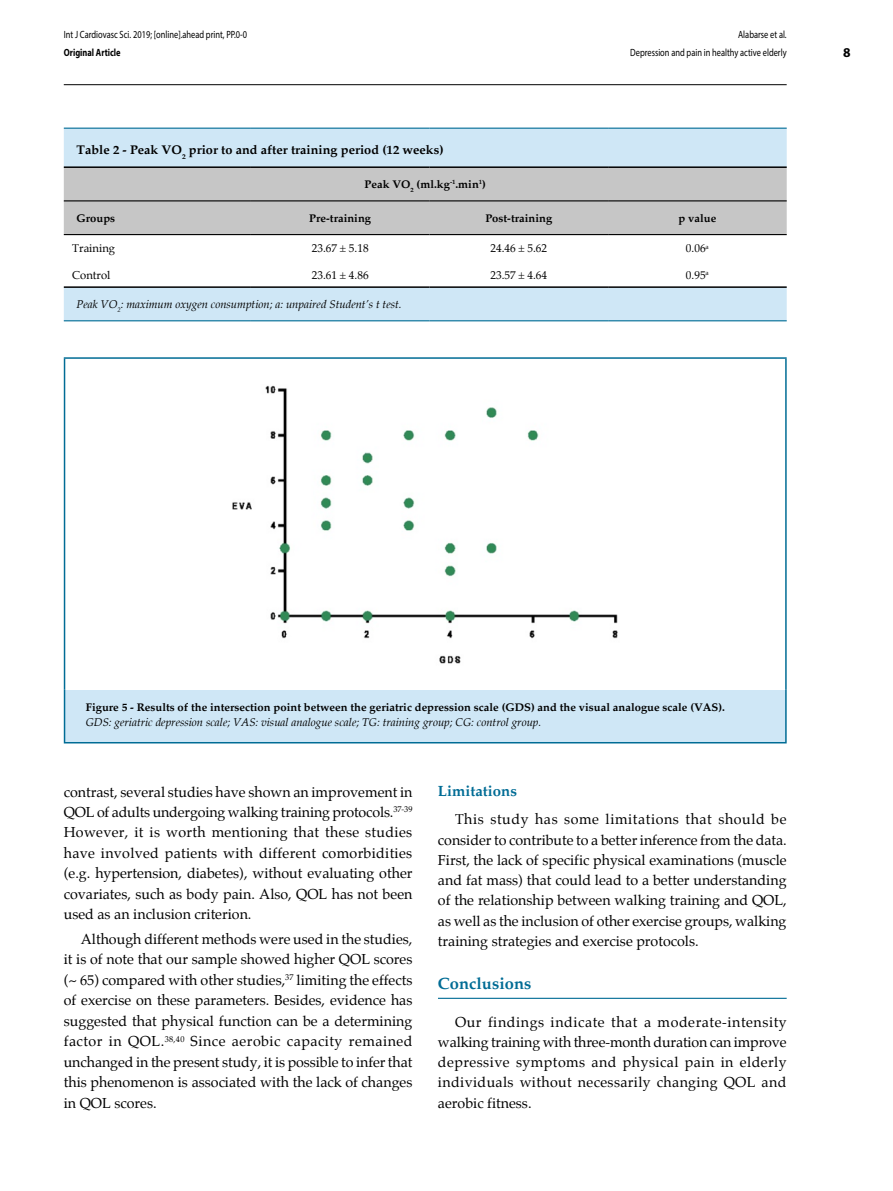
<style>
.page{position:relative;width:893px;height:1191px;background:#fff}
.page>*{position:absolute;margin:0;border:0;box-sizing:border-box;transform-origin:0 0}
.t1{font:700 16.5px "Palatino";color:#006c95}
.t2{font:700 15px "Palatino";color:#006c95}
.t3{font:14.25px/20.4px "Palatino";color:#000;text-align:justify}
.t4{font:700 13.5px "Myriad Pro";color:#000}
.t5{font:700 12.75px "Palatino";color:#000}
.t6{font:700 11.25px "Palatino";color:#000}
.t7{font:italic 11.25px "Palatino";color:#000}
.t8{font:11.25px "Palatino";color:#000}
.t9{font:10.5px/18px "Myriad Pro";color:#000;text-align:right;scale:.8 1}
.t10{font:700 10.5px "Myriad Pro";color:#000;scale:.8 1}
</style>
<div class="page">
<hr style="left:64px;top:84px;width:723px;height:1px;background:#000">
<svg style="left:64px;top:129px;width:723px;height:191px;fill:#cfe7f6"></svg>
<div style="left:64px;top:168px;width:723px;height:66px;background:#c6c6c6"></div>
<hr style="left:64px;top:128px;width:187px;height:1px;background:#006c95">
<hr style="left:251px;top:128px;width:178px;height:1px;background:#006c95">
<hr style="left:429px;top:128px;width:179px;height:1px;background:#006c95">
<hr style="left:608px;top:128px;width:179px;height:1px;background:#006c95">
<hr style="left:64px;top:286px;width:187px;height:2px;background:#000">
<hr style="left:251px;top:286px;width:178px;height:2px;background:#000">
<hr style="left:429px;top:286px;width:179px;height:2px;background:#000">
<hr style="left:608px;top:286px;width:179px;height:2px;background:#000">
<hr style="left:64px;top:320px;width:187px;height:1px;background:#006c95">
<hr style="left:251px;top:320px;width:178px;height:1px;background:#006c95">
<hr style="left:429px;top:320px;width:179px;height:1px;background:#006c95">
<hr style="left:608px;top:320px;width:179px;height:1px;background:#006c95">
<hr style="left:64px;top:166px;width:187px;height:2px;background:#000">
<hr style="left:251px;top:166px;width:178px;height:2px;background:#000">
<hr style="left:429px;top:166px;width:179px;height:2px;background:#000">
<hr style="left:608px;top:166px;width:179px;height:2px;background:#000">
<hr style="left:64px;top:200px;width:187px;height:1px;background:#000">
<hr style="left:251px;top:200px;width:178px;height:1px;background:#000">
<hr style="left:429px;top:200px;width:179px;height:1px;background:#000">
<hr style="left:608px;top:200px;width:179px;height:1px;background:#000">
<hr style="left:64px;top:234px;width:187px;height:1px;background:#000">
<hr style="left:251px;top:234px;width:178px;height:1px;background:#000">
<hr style="left:429px;top:234px;width:179px;height:1px;background:#000">
<hr style="left:608px;top:234px;width:179px;height:1px;background:#000">
<div style="left:65px;top:690px;width:721px;height:52px;background:#cfe7f6"></div>
<hr style="left:64px;top:690px;width:1px;height:52px;background:#006c95">
<hr style="left:785px;top:690px;width:2px;height:52px;background:#006c95">
<hr style="left:64px;top:742px;width:723px;height:1px;background:#006c95">
<hr style="left:64px;top:357px;width:723px;height:2px;background:#006c95">
<hr style="left:64px;top:359px;width:1px;height:331px;background:#006c95">
<hr style="left:785px;top:359px;width:2px;height:331px;background:#006c95">
<img style="left:232px;top:385px;width:386px;height:279px">
<hr style="left:438px;top:997px;width:349px;height:2px;background:#006c95">
<p class="t9" style="left:64px;top:25px;width:231px">Int J Cardiovasc Sci. 2019; [online].ahead print, PP.0-0</p>
<p class="t10" style="left:64px;top:45px;width:73px">Original Article</p>
<p class="t9" style="left:630px;top:25px;width:197px">Alabarse et al.<br>Depression and pain in healthy active elderly</p>
<p class="t5" style="left:77px;top:143px;width:369px">Table 2 - Peak VO<sub>2</sub> prior to and after training period (12 weeks)</p>
<p class="t6" style="left:365px;top:178px;width:123px">Peak VO<sub>2</sub> (ml.kg<sup>-1</sup>.min<sup>1</sup>)</p>
<p class="t6" style="left:77px;top:211px;width:40px">Groups</p>
<p class="t6" style="left:309px;top:211px;width:63px">Pre-training</p>
<p class="t6" style="left:485px;top:211px;width:68px">Post-training</p>
<p class="t6" style="left:678px;top:211px;width:39px">p value</p>
<p class="t8" style="left:72px;top:242px;width:44px">Training</p>
<p class="t8" style="left:312px;top:242px;width:58px">23.67 ± 5.18</p>
<p class="t8" style="left:490px;top:242px;width:58px">24.46 ± 5.62</p>
<p class="t8" style="left:686px;top:242px;width:24px">0.06<sup>a</sup></p>
<p class="t8" style="left:72px;top:268px;width:40px">Control</p>
<p class="t8" style="left:312px;top:268px;width:58px">23.61 ± 4.86</p>
<p class="t8" style="left:490px;top:268px;width:58px">23.57 ± 4.64</p>
<p class="t8" style="left:686px;top:268px;width:24px">0.95<sup>a</sup></p>
<p class="t7" style="left:77px;top:297px;width:327px">Peak VO<sub>2</sub>: maximum oxygen consumption; a: unpaired Student’s t test.</p>
<p class="t4" style="left:843px;top:44px;width:9px">8</p>
<p class="t6" style="left:86px;top:700px;width:641px">Figure 5 - Results of the intersection point between the geriatric depression scale (GDS) and the visual analogue scale (VAS).</p>
<p class="t7" style="left:86px;top:715px;width:457px">GDS: geriatric depression scale; VAS: visual analogue scale; TG: training group; CG: control group.</p>
<p class="t3" style="left:64px;top:781px;width:350px">contrast, several studies have shown an improvement in QOL of adults undergoing walking training protocols.<sup>37-39<br></sup>However, it is worth mentioning that these studies have involved patients with different comorbidities (e.g. hypertension, diabetes), without evaluating other covariates, such as body pain. Also, QOL has not been used as an inclusion criterion.</p>
<p class="t3" style="left:64px;top:929px;width:350px;text-indent:17px">Although different methods were used in the studies, it is of note that our sample showed higher QOL scores (~ 65) compared with other studies,<sup>37</sup> limiting the effects of exercise on these parameters. Besides, evidence has suggested that physical function can be a determining factor in QOL.<sup>38,40</sup> Since aerobic capacity remained unchanged in the present study, it is possible to infer that this phenomenon is associated with the lack of changes in QOL scores.</p>
<p class="t2" style="left:438px;top:782px;width:81px">Limitations</p>
<p class="t3" style="left:438px;top:809px;width:350px;text-indent:17px">This study has some limitations that should be consider to contribute to a better inference from the data.<br>First, the lack of specific physical examinations (muscle and fat mass) that could lead to a better understanding of the relationship between walking training and QOL, as well as the inclusion of other exercise groups, walking training strategies and exercise protocols.</p>
<p class="t1" style="left:438px;top:974px;width:95px">Conclusions</p>
<p class="t3" style="left:438px;top:1011px;width:350px;text-indent:17px">Our findings indicate that a moderate-intensity walking training with three-month duration can improve depressive symptoms and physical pain in elderly individuals without necessarily changing QOL and aerobic fitness.</p>
</div>
